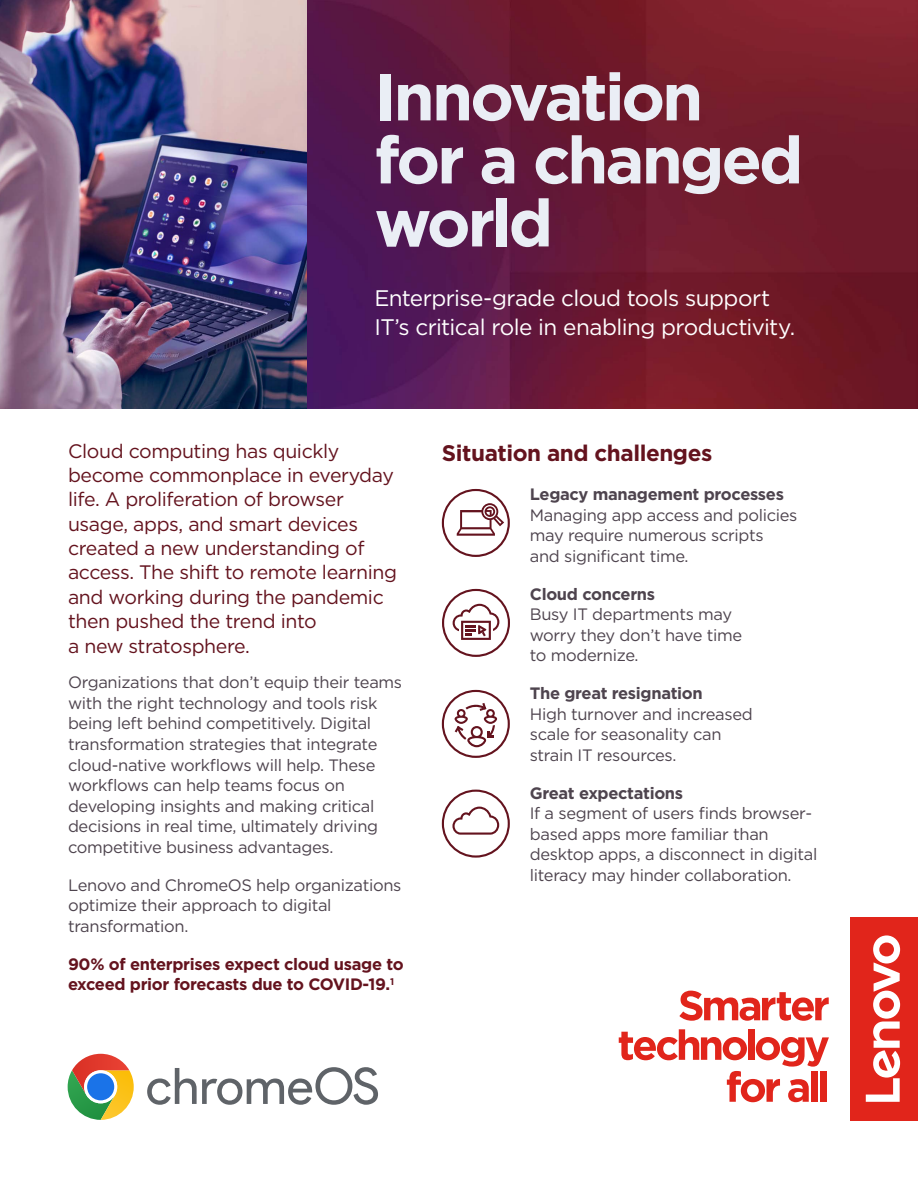
<style>
.page{position:relative;width:918px;height:1188px;background:#fff}
.page>*{position:absolute;margin:0;border:0;box-sizing:border-box;transform-origin:0 0}
.t1{font:700 66px/63px "Gotham";letter-spacing:-.045em;color:#eaeef5}
.t2{font:50.25px "Product Sans";color:#5f6368}
.t3{font:22.5px/28.2px "Gotham";letter-spacing:-.025em;color:#fff}
.t4{font:700 22.5px "Gotham";letter-spacing:-.02em;color:#64131e}
.t5{font:19.5px/24.3px "Gotham";letter-spacing:-.02em;color:#64131e}
.t6{font:16.5px/20.7px "Gotham";letter-spacing:-.02em;color:#4e444e}
.t7{font:700 16.5px "Gotham";letter-spacing:-.02em;color:#4e444e}
.t8{font:700 16.5px/20.7px "Gotham";letter-spacing:-.02em;color:#64131e}
</style>
<div class="page">
<img style="left:306px;top:0;width:612px;height:408px">
<img style="left:0;top:0;width:306px;height:408px">
<svg style="left:442px;top:790px;width:68px;height:68px"></svg>
<svg style="left:442px;top:690px;width:68px;height:68px"></svg>
<svg style="left:442px;top:489px;width:68px;height:68px"></svg>
<svg style="left:442px;top:589px;width:68px;height:68px"></svg>
<svg style="left:68px;top:1054px;width:66px;height:66px"></svg>
<svg style="left:679px;top:991px;width:150px;height:30px"></svg>
<svg style="left:619px;top:1029px;width:210px;height:73px"></svg>
<div style="left:811px;top:1071px;width:7px;height:31px;background:#e1251b"></div>
<div style="left:820px;top:1071px;width:7px;height:31px;background:#e1251b"></div>
<div style="left:850px;top:917px;width:68px;height:204px;background:#e1251b"></div>
<svg style="left:866px;top:935px;width:34px;height:167px"></svg>
<h1 class="t1" style="left:375px;top:65px;width:430px">Innovation for a changed world</h1>
<h3 class="t3" style="left:375px;top:284px;width:422px">Enterprise-grade cloud tools support<br>IT’s critical role in enabling productivity.</h3>
<p class="t5" style="left:68px;top:438px;width:331px">Cloud computing has quickly become commonplace in everyday life. A proliferation of browser usage, apps, and smart devices created a new understanding of access. The shift to remote learning and working during the pandemic then pushed the trend into<br>a new stratosphere.</p>
<p class="t6" style="left:68px;top:672px;width:336px">Organizations that don’t equip their teams with the right technology and tools risk being left behind competitively. Digital transformation strategies that integrate cloud-native workflows will help. These workflows can help teams focus on developing insights and making critical decisions in real time, ultimately driving competitive business advantages.</p>
<p class="t6" style="left:68px;top:874px;width:335px">Lenovo and ChromeOS help organizations optimize their approach to digital transformation.</p>
<p class="t8" style="left:68px;top:953px;width:337px">90% of enterprises expect cloud usage to exceed prior forecasts due to COVID-19.<sup>1</sup></p>
<h2 class="t2" style="left:146px;top:1056px;width:236px">chromeOS</h2>
<h3 class="t4" style="left:442px;top:438px;width:272px">Situation and challenges</h3>
<p class="t7" style="left:530px;top:483px;width:256px">Legacy management processes</p>
<p class="t6" style="left:530px;top:504px;width:269px">Managing app access and policies may require numerous scripts and significant time.</p>
<p class="t7" style="left:530px;top:583px;width:127px">Cloud concerns</p>
<p class="t6" style="left:530px;top:604px;width:214px">Busy IT departments may worry they don’t have time to modernize.</p>
<p class="t7" style="left:530px;top:682px;width:174px">The great resignation</p>
<p class="t6" style="left:530px;top:703px;width:224px">High turnover and increased scale for seasonality can strain IT resources.</p>
<p class="t7" style="left:530px;top:782px;width:155px">Great expectations</p>
<p class="t6" style="left:530px;top:803px;width:289px">If a segment of users finds browser&shy;based apps more familiar than desktop apps, a disconnect in digital literacy may hinder collaboration.</p>
</div>
